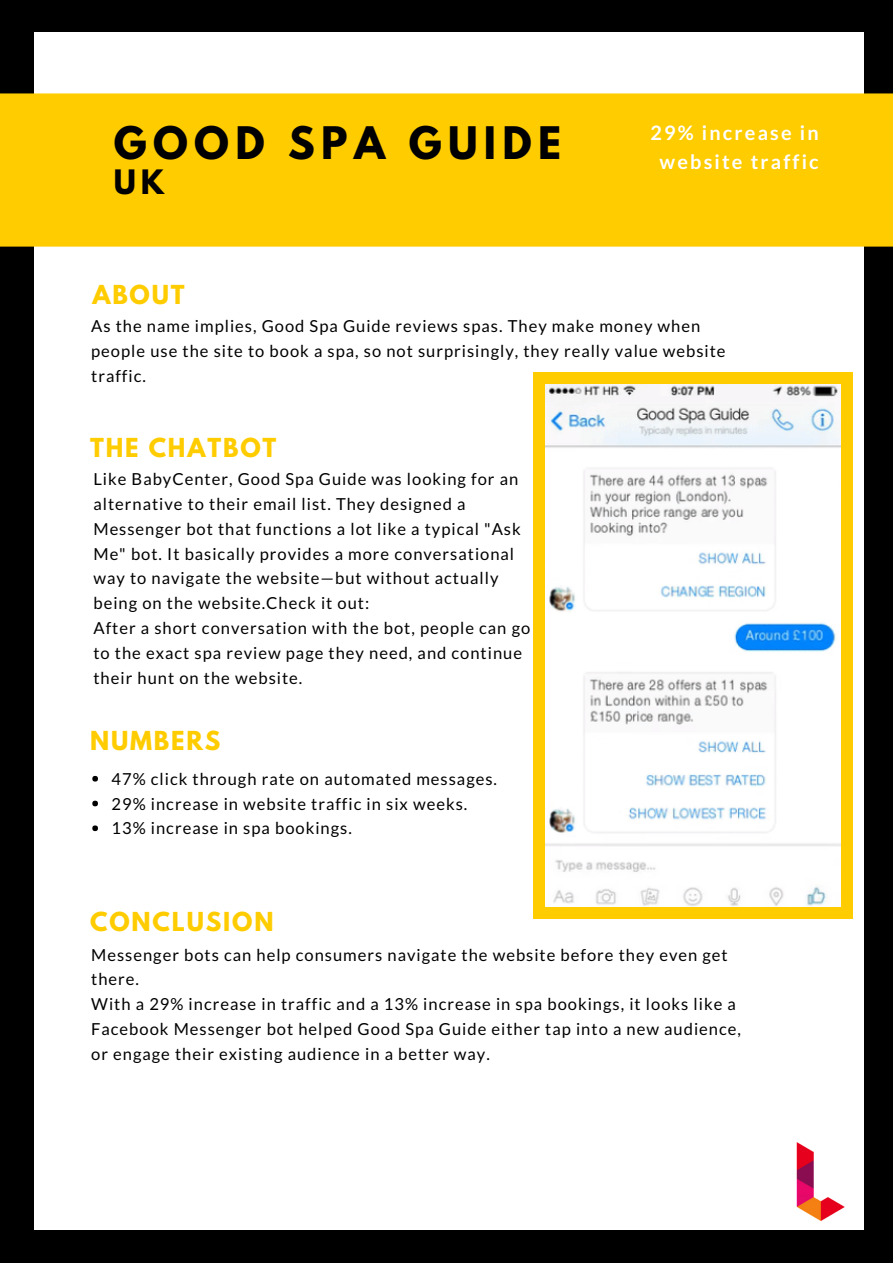
<style>
.page{position:relative;width:893px;height:1263px;background:#000}
.page>*{position:absolute;margin:0;border:0;box-sizing:border-box;transform-origin:0 0}
.t1{font:700 39.75px "League Spartan";letter-spacing:.16em;color:#000}
.t2{font:700 29.85px "League Spartan";color:#000}
.t3{font:700 23.25px "League Spartan";letter-spacing:.08em;color:#fc0}
.t4{font:700 19.8px/29.2px "Lato";letter-spacing:.11em;color:#fff;text-align:center}
.t5{font:16.5px/24.8px "Lato";letter-spacing:.06em;color:#000}
</style>
<div class="page">
<div style="left:34px;top:33px;width:830px;height:1197px;background:#fff"></div>
<svg style="left:92px;top:776px;width:6px;height:5px"></svg>
<svg style="left:92px;top:801px;width:6px;height:5px"></svg>
<svg style="left:92px;top:825px;width:6px;height:6px"></svg>
<div style="left:0;top:93px;width:893px;height:154px;background:#fc0"></div>
<img style="left:796px;top:1142px;width:49px;height:79px">
<img style="left:545px;top:383px;width:297px;height:524px">
<div style="left:842px;top:907px;width:11px;height:11px;background:#fc0"></div>
<div style="left:533px;top:383px;width:11px;height:525px;background:#fc0"></div>
<div style="left:533px;top:907px;width:11px;height:11px;background:#fc0"></div>
<div style="left:842px;top:383px;width:11px;height:525px;background:#fc0"></div>
<div style="left:544px;top:907px;width:298px;height:11px;background:#fc0"></div>
<div style="left:842px;top:372px;width:11px;height:11px;background:#fc0"></div>
<div style="left:533px;top:372px;width:11px;height:11px;background:#fc0"></div>
<div style="left:544px;top:372px;width:298px;height:11px;background:#fc0"></div>
<h1 class="t1" style="left:114px;top:123px;width:449px">GOOD SPA GUIDE</h1>
<h2 class="t2" style="left:114px;top:167px;width:52px">UK</h2>
<h3 class="t3" style="left:92px;top:283px;width:94px">ABOUT</h3>
<p class="t4" style="left:650px;top:117px;width:170px">29% increase in website traffic</p>
<p class="t5" style="left:91px;top:313px;width:636px">As the name implies, Good Spa Guide reviews spas. They make money when people use the site to book a spa, so not surprisingly, they really value website traffic.</p>
<h3 class="t3" style="left:90px;top:436px;width:188px">THE CHATBOT</h3>
<p class="t5" style="left:93px;top:467px;width:438px">Like BabyCenter, Good Spa Guide was looking for an alternative to their email list. They designed a Messenger bot that functions a lot like a typical "Ask Me" bot. It basically provides a more conversational way to navigate the website—but without actually being on the website.Check it out:<br>After a short conversation with the bot, people can go to the exact spa review page they need, and continue their hunt on the website.</p>
<h3 class="t3" style="left:90px;top:729px;width:132px">NUMBERS</h3>
<p class="t5" style="left:112px;top:766px;width:387px">47% click through rate on automated messages.<br>29% increase in website traffic in six weeks.<br>13% increase in spa bookings.</p>
<h3 class="t3" style="left:90px;top:910px;width:185px">CONCLUSION</h3>
<p class="t5" style="left:91px;top:942px;width:651px">Messenger bots can help consumers navigate the website before they even get there.<br>With a 29% increase in traffic and a 13% increase in spa bookings, it looks like a Facebook Messenger bot helped Good Spa Guide either tap into a new audience, or engage their existing audience in a better way.</p>
</div>
